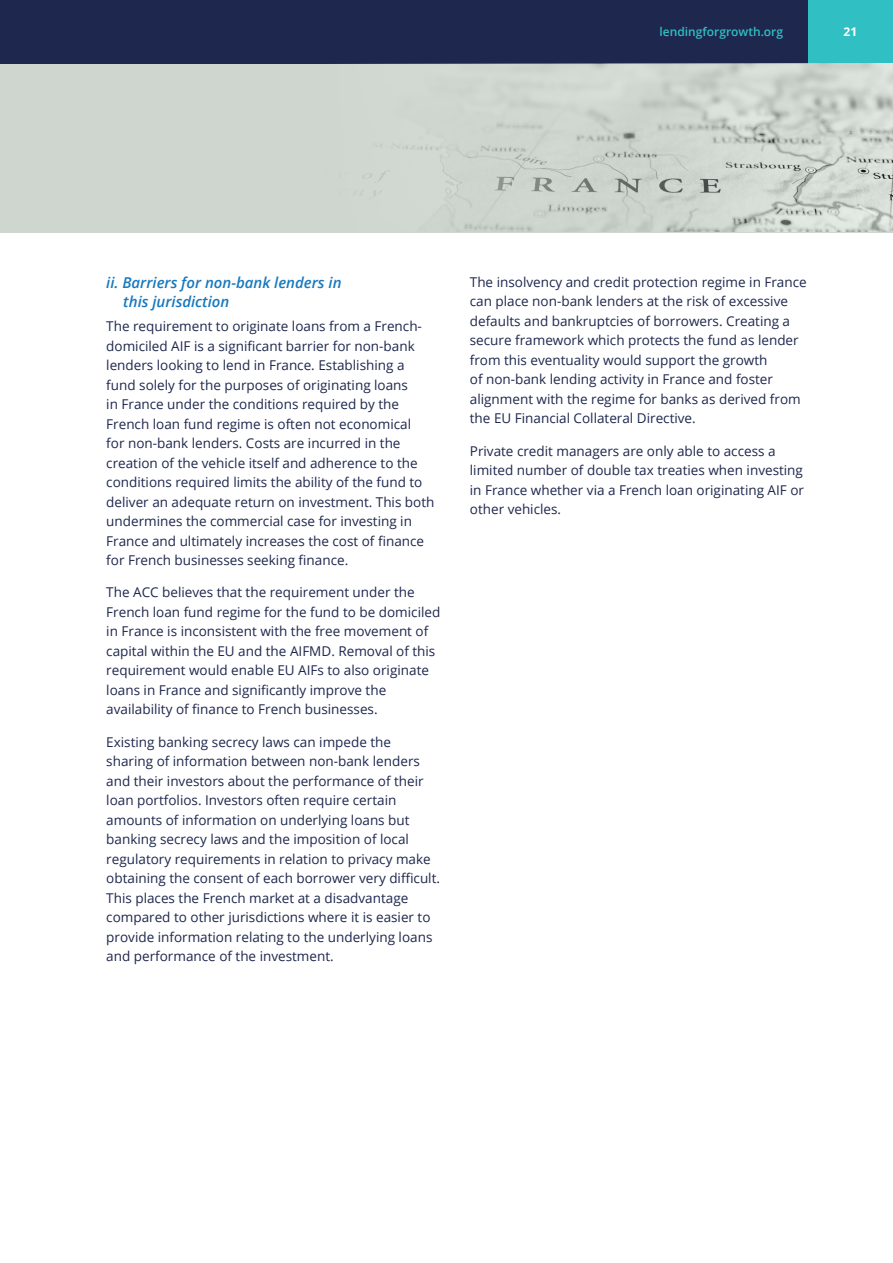
<style>
.page{position:relative;width:893px;height:1263px;background:#fff}
.page>*{position:absolute;margin:0;border:0;box-sizing:border-box;transform-origin:0 0}
.Italic_sub_head{font:italic 600 15px/19.5px "Open Sans";color:#1779bf}
.Body_Copy_blue{font:13.5px/19.5px "Open Sans";color:#1e274d}
.t1{font:600 12px "Open Sans";color:#30bfc2}
.t2{font:700 12px "Open Sans";color:#fff}
</style>
<div class="page">
<div style="left:0;top:0;width:808px;height:64px;background:#1e274d"></div>
<div style="left:808px;top:0;width:85px;height:64px;background:#30bfc2"></div>
<div style="left:0;top:64px;width:893px;height:168px;background:#cfd6cf"></div>
<img style="left:363px;top:64px;width:530px;height:168px">
<p class="t1" style="left:659px;top:24px;width:125px">lendingforgrowth.org</p>
<p class="t2" style="left:844px;top:24px;width:15px">21</p>
<p class="Italic_sub_head" style="left:123px;top:272px;width:220px;text-indent:-17px">ii. Barriers for non-bank lenders in this jurisdiction</p>
<p class="Body_Copy_blue" style="left:106px;top:316px;width:330px">The requirement to originate loans from a French&shy;domiciled AIF is a significant barrier for non-bank lenders looking to lend in France. Establishing a fund solely for the purposes of originating loans<br>in France under the conditions required by the French loan fund regime is often not economical<br>for non-bank lenders. Costs are incurred in the creation of the vehicle itself and adherence to the conditions required limits the ability of the fund to deliver an adequate return on investment. This both undermines the commercial case for investing in France and ultimately increases the cost of finance for French businesses seeking finance.</p>
<p class="Body_Copy_blue" style="left:106px;top:582px;width:336px">The ACC believes that the requirement under the French loan fund regime for the fund to be domiciled in France is inconsistent with the free movement of capital within the EU and the AIFMD. Removal of this requirement would enable EU AIFs to also originate loans in France and significantly improve the availability of finance to French businesses.</p>
<p class="Body_Copy_blue" style="left:106px;top:732px;width:335px">Existing banking secrecy laws can impede the sharing of information between non-bank lenders and their investors about the performance of their loan portfolios. Investors often require certain amounts of information on underlying loans but banking secrecy laws and the imposition of local regulatory requirements in relation to privacy make obtaining the consent of each borrower very difficult.<br>This places the French market at a disadvantage compared to other jurisdictions where it is easier to provide information relating to the underlying loans and performance of the investment.</p>
<p class="Body_Copy_blue" style="left:470px;top:272px;width:338px">The insolvency and credit protection regime in France can place non-bank lenders at the risk of excessive defaults and bankruptcies of borrowers. Creating a secure framework which protects the fund as lender from this eventuality would support the growth<br>of non-bank lending activity in France and foster alignment with the regime for banks as derived from the EU Financial Collateral Directive.</p>
<p class="Body_Copy_blue" style="left:470px;top:440px;width:336px">Private credit managers are only able to access a limited number of double tax treaties when investing in France whether via a French loan originating AIF or other vehicles.</p>
</div>
